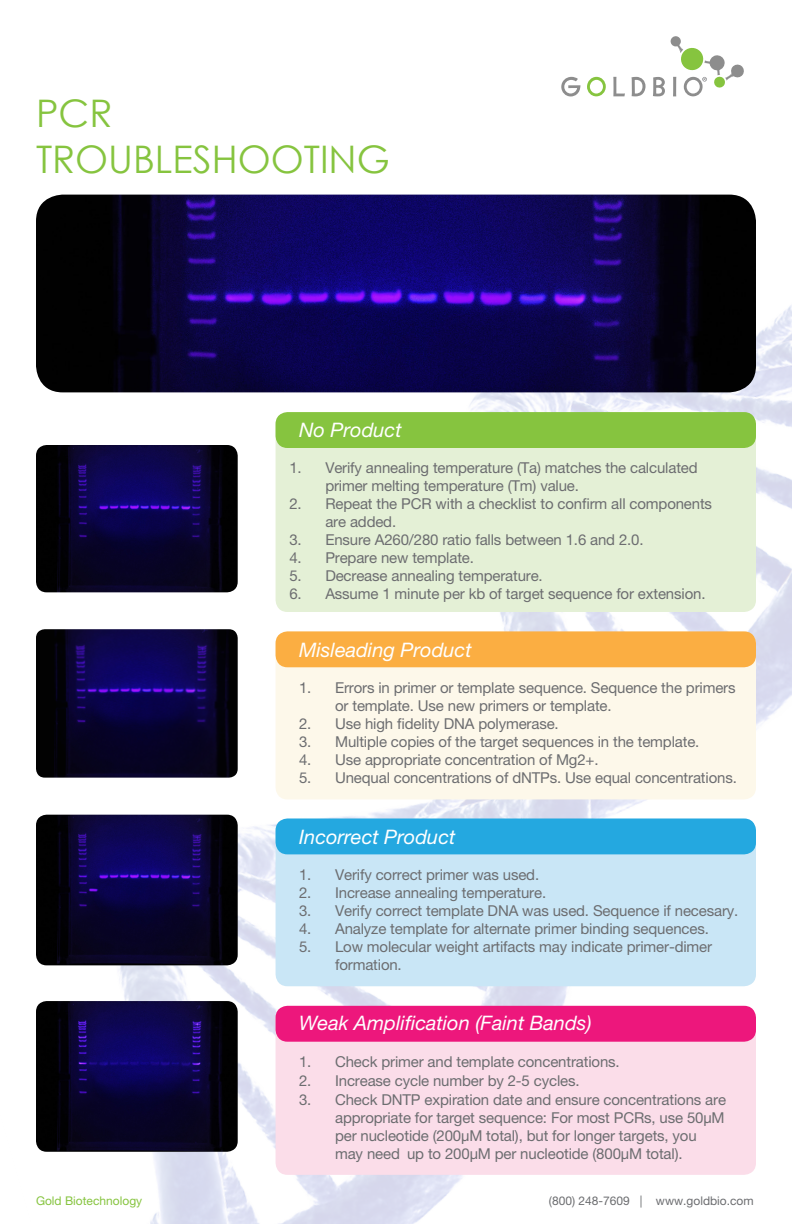
<style>
.page{position:relative;width:792px;height:1224px;background:#fff}
.page>*{position:absolute;margin:0;border:0;box-sizing:border-box;transform-origin:0 0}
.t1{font:38px "Century Gothic";color:#86c43f}
.t2{font:italic 20px "Helvetica Neue";color:#fff}
.Paragraph_Style_2{font:15px/18px "Helvetica Neue";letter-spacing:-.01em;color:#6c6d70}
.t3{font:12px "Helvetica Neue";color:#6c6d70}
.t4{font:12px "Helvetica Neue";color:#86c43f}
</style>
<div class="page">
<img style="left:44px;top:36px;width:748px;height:1188px">
<img style="left:36px;top:195px;width:720px;height:197px">
<img style="left:36px;top:445px;width:202px;height:147px">
<img style="left:36px;top:815px;width:202px;height:150px">
<img style="left:36px;top:1001px;width:202px;height:151px">
<div style="left:276px;top:413px;width:480px;height:199px;background:#e4f0d6;border-radius:12px"></div>
<div style="left:276px;top:819px;width:480px;height:167px;background:#c9e6f6;border-radius:12px"></div>
<div style="left:276px;top:632px;width:480px;height:167px;background:#fdf8ea;border-radius:12px"></div>
<div style="left:276px;top:1007px;width:480px;height:168px;background:#fbdde9;border-radius:12px"></div>
<div style="left:276px;top:412px;width:480px;height:36px;background:#86c43f;border-radius:12px"></div>
<div style="left:276px;top:818px;width:480px;height:36px;background:#24a8e0;border-radius:12px"></div>
<div style="left:276px;top:631px;width:480px;height:36px;background:#fbae42;border-radius:12px"></div>
<div style="left:276px;top:1006px;width:480px;height:36px;background:#ed177c;border-radius:12px"></div>
<img style="left:36px;top:629px;width:202px;height:149px">
<p class="t1" style="left:36px;top:87px;width:78px">PCR</p>
<p class="t1" style="left:36px;top:132px;width:355px">TROUBLESHOOTING</p>
<p class="t2" style="left:299px;top:418px;width:104px">No Product</p>
<p class="Paragraph_Style_2" style="left:289px;top:459px;width:410px">1. Verify annealing temperature (Ta) matches the calculated</p>
<p class="Paragraph_Style_2" style="left:325px;top:477px;width:255px">primer melting temperature (Tm) value.</p>
<p class="Paragraph_Style_2" style="left:325px;top:495px;width:388px;text-indent:-36px">2. Repeat the PCR with a checklist to confirm all components are added.</p>
<p class="Paragraph_Style_2" style="left:289px;top:531px;width:356px">3. Ensure A260/280 ratio falls between 1.6 and 2.0.</p>
<p class="Paragraph_Style_2" style="left:289px;top:549px;width:186px">4. Prepare new template.</p>
<p class="Paragraph_Style_2" style="left:289px;top:567px;width:255px">5. Decrease annealing temperature.</p>
<p class="Paragraph_Style_2" style="left:289px;top:585px;width:418px">6. Assume 1 minute per kb of target sequence for extension.</p>
<p class="t2" style="left:299px;top:638px;width:174px">Misleading Product</p>
<p class="Paragraph_Style_2" style="left:335px;top:678px;width:402px;text-indent:-36px">1. Errors in primer or template sequence. Sequence the primers or template. Use new primers or template.</p>
<p class="Paragraph_Style_2" style="left:299px;top:714px;width:261px">2. Use high fidelity DNA polymerase.</p>
<p class="Paragraph_Style_2" style="left:299px;top:732px;width:402px">3. Multiple copies of the target sequences in the template.</p>
<p class="Paragraph_Style_2" style="left:299px;top:750px;width:301px">4. Use appropriate concentration of Mg2+.</p>
<p class="Paragraph_Style_2" style="left:299px;top:768px;width:439px">5. Unequal concentrations of dNTPs. Use equal concentrations.</p>
<p class="t2" style="left:299px;top:825px;width:158px">Incorrect Product</p>
<p class="Paragraph_Style_2" style="left:299px;top:865px;width:242px">1. Verify correct primer was used.</p>
<p class="Paragraph_Style_2" style="left:299px;top:883px;width:249px">2. Increase annealing temperature.</p>
<p class="Paragraph_Style_2" style="left:299px;top:901px;width:441px">3. Verify correct template DNA was used. Sequence if necesary.</p>
<p class="Paragraph_Style_2" style="left:299px;top:919px;width:411px">4. Analyze template for alternate primer binding sequences.</p>
<p class="Paragraph_Style_2" style="left:335px;top:937px;width:379px;text-indent:-36px">5. Low molecular weight artifacts may indicate primer-dimer formation.</p>
<p class="t2" style="left:299px;top:1011px;width:294px">Weak Amplification (Faint Bands)</p>
<p class="Paragraph_Style_2" style="left:299px;top:1052px;width:322px">1. Check primer and template concentrations.</p>
<p class="Paragraph_Style_2" style="left:299px;top:1071px;width:282px">2. Increase cycle number by 2-5 cycles.</p>
<p class="Paragraph_Style_2" style="left:335px;top:1090px;width:392px;text-indent:-36px">3. Check DNTP expiration date and ensure concentrations are appropriate for target sequence: For most PCRs, use 50µM per nucleotide (200µM total), but for longer targets, you may need up to 200µM per nucleotide (800µM total).</p>
<p class="t4" style="left:36px;top:1194px;width:108px">Gold Biotechnology</p>
<p class="t3" style="left:549px;top:1194px;width:206px">(800) 248-7609 | www.goldbio.com</p>
</div>
